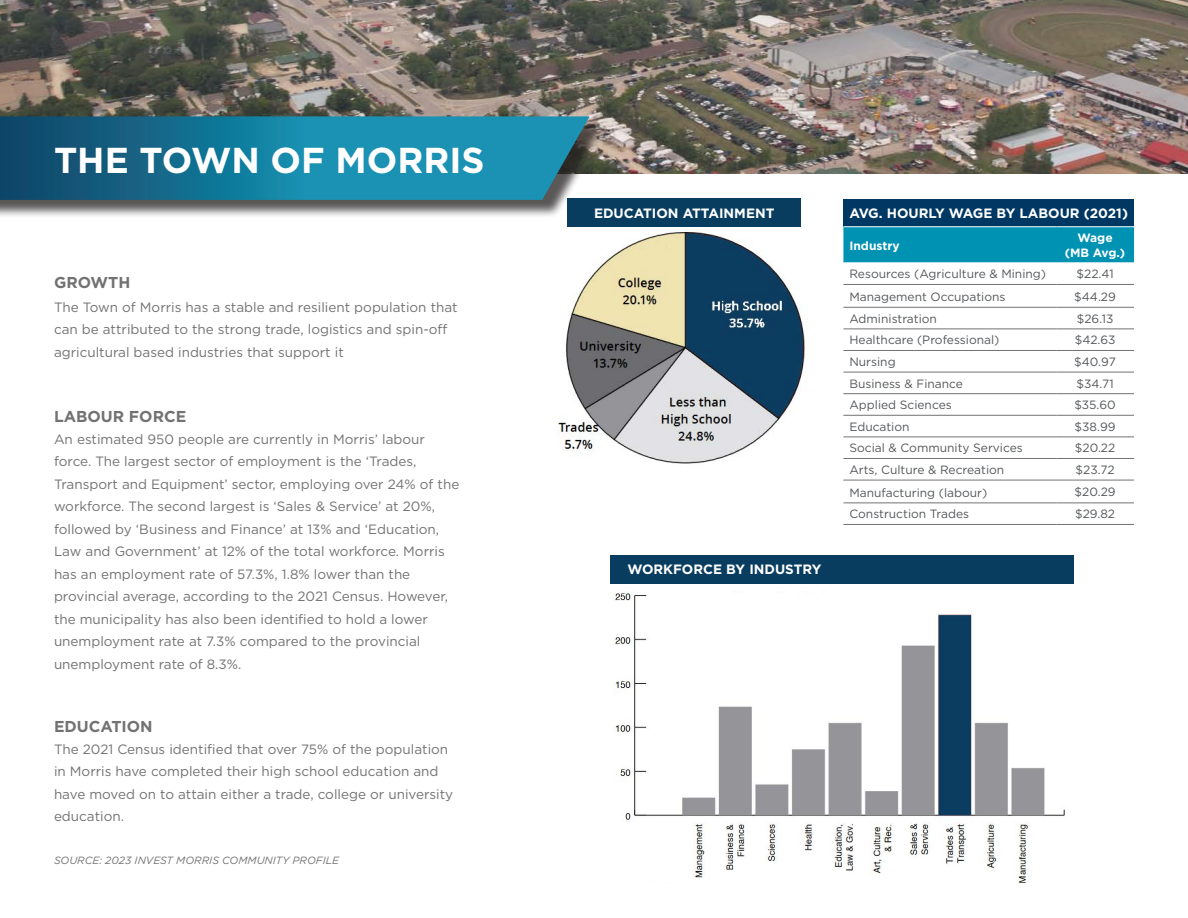
<style>
.page{position:relative;width:1188px;height:918px;background:#fff}
.page>*{position:absolute;margin:0;border:0;box-sizing:border-box;transform-origin:0 0}
.t1{font:700 36px "Gotham";color:#fff}
.Highlight_Paragraph_-_18_pt{font:700 15.75px "Gotham";color:#717271}
.Highlight_Paragraph_-_18_pt-2{font:13.5px/22.5px "Gotham";color:#717271}
.Body_Text_-_10_pt{font:700 13.5px "Gotham";color:#fff}
.Body_Text_-_10_pt-2{font:12px "Gotham";color:#54575a}
.Body_Text_-_10_pt-3{font:700 12px "Gotham";color:#fff}
.Highlight_Paragraph_-_18_pt-3{font:italic 10.5px "Gotham";color:#717271}
.s1{font-size:13.5px;color:#fff}
</style>
<div class="page">
<img style="left:557px;top:229px;width:248px;height:235px">
<div style="left:567px;top:199px;width:234px;height:28px;background:#083d60"></div>
<div style="left:610px;top:555px;width:463px;height:28px;background:#083d60"></div>
<img style="left:0;top:0;width:1188px;height:173px">
<div style="left:0;top:119px;width:607px;height:100px;background:#231f20;opacity:.75"></div>
<svg style="left:0;top:116px;width:590px;height:84px;background:#1a7a9a"></svg>
<img style="left:613px;top:591px;width:452px;height:292px">
<div style="left:843px;top:199px;width:291px;height:28px;background:#003864"></div>
<div style="left:843px;top:227px;width:291px;height:36px;background:#0092b3"></div>
<svg style="left:843px;top:306px;width:291px;height:197px"></svg>
<hr style="left:843px;top:226px;width:213px;height:1px;background:#fff">
<hr style="left:1056px;top:226px;width:78px;height:1px;background:#fff">
<hr style="left:843px;top:284px;width:213px;height:1px;background:#717271">
<hr style="left:1056px;top:284px;width:78px;height:1px;background:#717271">
<hr style="left:843px;top:307px;width:213px;height:1px;background:#717271">
<hr style="left:1056px;top:307px;width:78px;height:1px;background:#717271">
<hr style="left:843px;top:329px;width:213px;height:1px;background:#717271">
<hr style="left:1056px;top:329px;width:78px;height:1px;background:#717271">
<hr style="left:843px;top:350px;width:213px;height:1px;background:#717271">
<hr style="left:1056px;top:350px;width:78px;height:1px;background:#717271">
<hr style="left:843px;top:372px;width:213px;height:1px;background:#717271">
<hr style="left:1056px;top:372px;width:78px;height:1px;background:#717271">
<hr style="left:843px;top:393px;width:213px;height:1px;background:#717271">
<hr style="left:1056px;top:393px;width:78px;height:1px;background:#717271">
<hr style="left:843px;top:415px;width:213px;height:1px;background:#717271">
<hr style="left:1056px;top:415px;width:78px;height:1px;background:#717271">
<hr style="left:843px;top:437px;width:213px;height:1px;background:#717271">
<hr style="left:1056px;top:437px;width:78px;height:1px;background:#717271">
<hr style="left:843px;top:458px;width:213px;height:1px;background:#717271">
<hr style="left:1056px;top:458px;width:78px;height:1px;background:#717271">
<hr style="left:843px;top:480px;width:213px;height:1px;background:#717271">
<hr style="left:1056px;top:480px;width:78px;height:1px;background:#717271">
<hr style="left:843px;top:503px;width:213px;height:1px;background:#717271">
<hr style="left:1056px;top:503px;width:78px;height:1px;background:#717271">
<hr style="left:843px;top:524px;width:213px;height:1px;background:#717271">
<hr style="left:1056px;top:524px;width:78px;height:1px;background:#717271">
<p class="t1" style="left:54px;top:136px;width:432px">THE TOWN OF MORRIS</p>
<p class="Highlight_Paragraph_-_18_pt" style="left:54px;top:272px;width:78px">GROWTH</p>
<p class="Highlight_Paragraph_-_18_pt-2" style="left:54px;top:295px;width:405px">The Town of Morris has a stable and resilient population that can be attributed to the strong trade, logistics and spin-off agricultural based industries that support it</p>
<p class="Highlight_Paragraph_-_18_pt" style="left:54px;top:406px;width:134px">LABOUR FORCE</p>
<p class="Highlight_Paragraph_-_18_pt-2" style="left:54px;top:427px;width:407px">An estimated 950 people are currently in Morris’ labour force. The largest sector of employment is the ‘Trades, Transport and Equipment’ sector, employing over 24% of the workforce. The second largest is ‘Sales &amp; Service’ at 20%, followed by ‘Business and Finance’ at 13% and ‘Education, Law and Government’ at 12% of the total workforce. Morris has an employment rate of 57.3%, 1.8% lower than the provincial average, according to the 2021 Census. However, the municipality has also been identified to hold a lower unemployment rate at 7.3% compared to the provincial unemployment rate of 8.3%.</p>
<p class="Highlight_Paragraph_-_18_pt" style="left:54px;top:716px;width:100px">EDUCATION</p>
<p class="Highlight_Paragraph_-_18_pt-2" style="left:54px;top:737px;width:401px">The 2021 Census identified that over 75% of the population in Morris have completed their high school education and have moved on to attain either a trade, college or university education.</p>
<p class="Highlight_Paragraph_-_18_pt-3" style="left:54px;top:854px;width:287px">SOURCE: 2023 INVEST MORRIS COMMUNITY PROFILE</p>
<p class="Body_Text_-_10_pt" style="left:594px;top:204px;width:182px">EDUCATION ATTAINMENT</p>
<p class="Body_Text_-_10_pt" style="left:627px;top:561px;width:196px">WORKFORCE BY INDUSTRY</p>
<p class="Body_Text_-_10_pt" style="left:849px;top:204px;width:280px">AVG. HOURLY WAGE BY LABOUR (2021)</p>
<p class="Body_Text_-_10_pt-3" style="left:849px;top:237px;width:52px">Industry</p>
<p class="Body_Text_-_10_pt-3" style="left:1078px;top:230px;width:37px">Wage</p>
<p class="Body_Text_-_10_pt-3" style="left:1065px;top:245px;width:62px">(MB Avg.)</p>
<p class="Body_Text_-_10_pt-2" style="left:849px;top:267px;width:198px">Resources (Agriculture &amp; Mining)</p>
<p class="Body_Text_-_10_pt-2" style="left:1077px;top:267px;width:39px">$22.41</p>
<p class="Body_Text_-_10_pt-2" style="left:849px;top:289px;width:170px">Management Occupations <span class="s1">3</span></p>
<p class="Body_Text_-_10_pt-2" style="left:1074px;top:289px;width:43px">$44.29</p>
<p class="Body_Text_-_10_pt-2" style="left:849px;top:311px;width:89px">Administration</p>
<p class="Body_Text_-_10_pt-2" style="left:1077px;top:311px;width:38px">$26.13</p>
<p class="Body_Text_-_10_pt-2" style="left:849px;top:333px;width:152px">Healthcare (Professional)</p>
<p class="Body_Text_-_10_pt-2" style="left:1075px;top:333px;width:42px">$42.63</p>
<p class="Body_Text_-_10_pt-2" style="left:849px;top:354px;width:48px">Nursing</p>
<p class="Body_Text_-_10_pt-2" style="left:1074px;top:354px;width:43px">$40.97</p>
<p class="Body_Text_-_10_pt-2" style="left:849px;top:376px;width:115px">Business &amp; Finance</p>
<p class="Body_Text_-_10_pt-2" style="left:1076px;top:376px;width:39px">$34.71</p>
<p class="Body_Text_-_10_pt-2" style="left:849px;top:397px;width:104px">Applied Sciences</p>
<p class="Body_Text_-_10_pt-2" style="left:1074px;top:397px;width:43px">$35.60</p>
<p class="Body_Text_-_10_pt-2" style="left:849px;top:419px;width:62px">Education</p>
<p class="Body_Text_-_10_pt-2" style="left:1075px;top:419px;width:43px">$38.99</p>
<p class="Body_Text_-_10_pt-2" style="left:849px;top:441px;width:175px">Social &amp; Community Services</p>
<p class="Body_Text_-_10_pt-2" style="left:1075px;top:441px;width:42px">$20.22</p>
<p class="Body_Text_-_10_pt-2" style="left:849px;top:462px;width:156px">Arts, Culture &amp; Recreation</p>
<p class="Body_Text_-_10_pt-2" style="left:1076px;top:462px;width:41px">$23.72</p>
<p class="Body_Text_-_10_pt-2" style="left:849px;top:485px;width:156px">Manufacturing (labour) <span class="s1">12</span></p>
<p class="Body_Text_-_10_pt-2" style="left:1075px;top:484px;width:43px">$20.29</p>
<p class="Body_Text_-_10_pt-2" style="left:849px;top:507px;width:121px">Construction Trades</p>
<p class="Body_Text_-_10_pt-2" style="left:1075px;top:507px;width:42px">$29.82</p>
</div>
